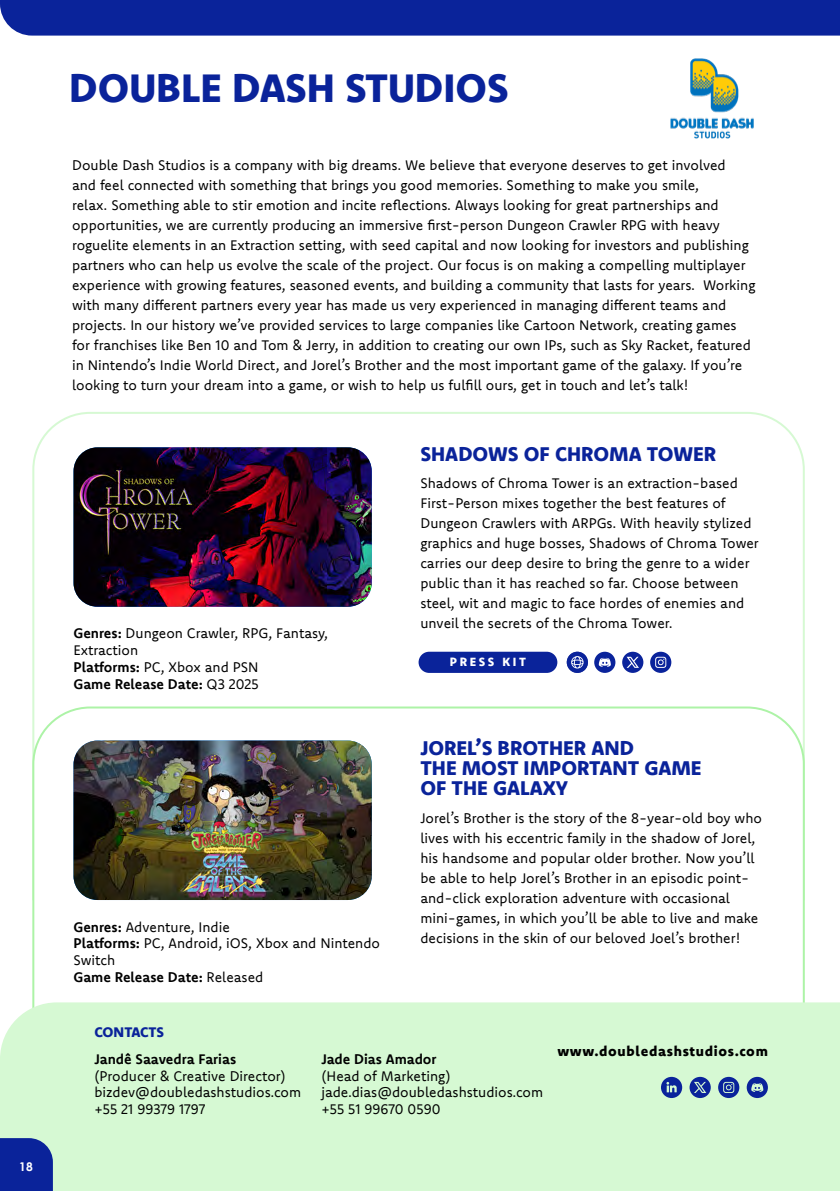
<style>
.page{position:relative;width:840px;height:1191px;background:#fff}
.page>*{position:absolute;margin:0;border:0;box-sizing:border-box;transform-origin:0 0}
.t1{font:800 40px "Komet";color:#0a239a}
.t2{font:800 20px/20px "Komet";color:#0a239a}
.t3{font:14px/20px "Komet";color:#000}
.t4{font:700 14px "Komet";color:#000}
.t5{font:800 14px "Komet";letter-spacing:.05em;color:#000}
.t6{font:800 14px "Komet";letter-spacing:-.015em;color:#0a239a}
.t7{font:800 12px "Komet";letter-spacing:.22em;color:#fff}
.t8{font:700 12px "Century Gothic";color:#fff}
.s1{font-weight:700}
</style>
<div class="page">
<svg style="left:32px;top:412px;width:773px;height:293px"></svg>
<svg style="left:32px;top:705px;width:773px;height:297px"></svg>
<div style="left:0;top:0;width:839px;height:36px;background:#0a239a"></div>
<div style="left:0;top:1002px;width:839px;height:189px;background:#d6f9d3"></div>
<svg style="left:717px;top:1076px;width:22px;height:22px"></svg>
<svg style="left:660px;top:1076px;width:21px;height:22px"></svg>
<svg style="left:689px;top:1076px;width:21px;height:22px"></svg>
<svg style="left:746px;top:1076px;width:21px;height:22px"></svg>
<img style="left:670px;top:58px;width:84px;height:81px">
<svg style="left:0;top:1138px;width:53px;height:53px;background:#132d9c"></svg>
<div style="left:418px;top:651px;width:139px;height:22px;background:#0a239a;border-radius:11px"></div>
<svg style="left:649px;top:651px;width:22px;height:22px"></svg>
<svg style="left:594px;top:651px;width:21px;height:22px"></svg>
<svg style="left:621px;top:651px;width:22px;height:22px"></svg>
<svg style="left:566px;top:651px;width:21px;height:22px"></svg>
<svg style="left:571px;top:656px;width:12px;height:12px"></svg>
<img style="left:73px;top:447px;width:298px;height:160px">
<img style="left:73px;top:740px;width:298px;height:160px">
<p class="t8" style="left:19px;top:1157px;width:15px">18</p>
<h1 class="t1" style="left:69px;top:62px;width:440px">DOUBLE DASH STUDIOS</h1>
<p class="t3" style="left:72px;top:155px;width:684px">Double Dash Studios is a company with big dreams. We believe that everyone deserves to get involved<br>and feel connected with something that brings you good memories. Something to make you smile,<br>relax. Something able to stir emotion and incite reflections. Always looking for great partnerships and opportunities, we are currently producing an immersive first-person Dungeon Crawler RPG with heavy roguelite elements in an Extraction setting, with seed capital and now looking for investors and publishing partners who can help us evolve the scale of the project. Our focus is on making a compelling multiplayer experience with growing features, seasoned events, and building a community that lasts for years. Working with many different partners every year has made us very experienced in managing different teams and projects. In our history we’ve provided services to large companies like Cartoon Network, creating games for franchises like Ben 10 and Tom &amp; Jerry, in addition to creating our own IPs, such as Sky Racket, featured in Nintendo’s Indie World Direct, and Jorel’s Brother and the most important game of the galaxy. If you’re looking to turn your dream into a game, or wish to help us fulfill ours, get in touch and let’s talk!</p>
<p class="t3" style="left:73px;top:625px;width:256px;line-height:16.8px"><span class="s1">Genres:</span> Dungeon Crawler, RPG, Fantasy,<br>Extraction<br><span class="s1">Platforms:</span> PC, Xbox and PSN<br><span class="s1">Game Release Date:</span> Q3 2025</p>
<p class="t3" style="left:73px;top:918px;width:308px;line-height:16.8px"><span class="s1">Genres:</span> Adventure, Indie<br><span class="s1">Platforms:</span> PC, Android, iOS, Xbox and Nintendo<br>Switch<br><span class="s1">Game Release Date:</span> Released</p>
<p class="t6" style="left:94px;top:1023px;width:71px">CONTACTS</p>
<h2 class="t2" style="left:420px;top:444px;width:297px">SHADOWS OF CHROMA TOWER</h2>
<p class="t3" style="left:420px;top:472px;width:340px">Shadows of Chroma Tower is an extraction-based First-Person mixes together the best features of Dungeon Crawlers with ARPGs. With heavily stylized graphics and huge bosses, Shadows of Chroma Tower carries our deep desire to bring the genre to a wider public than it has reached so far. Choose between steel, wit and magic to face hordes of enemies and unveil the secrets of the Chroma Tower.</p>
<p class="t7" style="left:449px;top:654px;width:78px">PRESS KIT</p>
<h2 class="t2" style="left:420px;top:737px;width:282px">JOREL’S BROTHER AND<br>THE MOST IMPORTANT GAME<br>OF THE GALAXY</h2>
<p class="t3" style="left:420px;top:807px;width:343px">Jorel’s Brother is the story of the 8-year-old boy who lives with his eccentric family in the shadow of Jorel, his handsome and popular older brother. Now you’ll be able to help Jorel’s Brother in an episodic point&shy;and-click exploration adventure with occasional mini-games, in which you’ll be able to live and make decisions in the skin of our beloved Joel’s brother!</p>
<p class="t4" style="left:94px;top:1049px;width:143px">Jandê Saavedra Farias</p>
<p class="t3" style="left:94px;top:1066px;width:208px;line-height:16.8px">(Producer &amp; Creative Director) bizdev@doubledashstudios.com +55 21 99379 1797</p>
<p class="t4" style="left:321px;top:1049px;width:117px">Jade Dias Amador</p>
<p class="t3" style="left:321px;top:1066px;width:223px;line-height:16.8px">(Head of Marketing) jade.dias@doubledashstudios.com +55 51 99670 0590</p>
<p class="t5" style="left:557px;top:1042px;width:212px">www.doubledashstudios.com</p>
</div>
